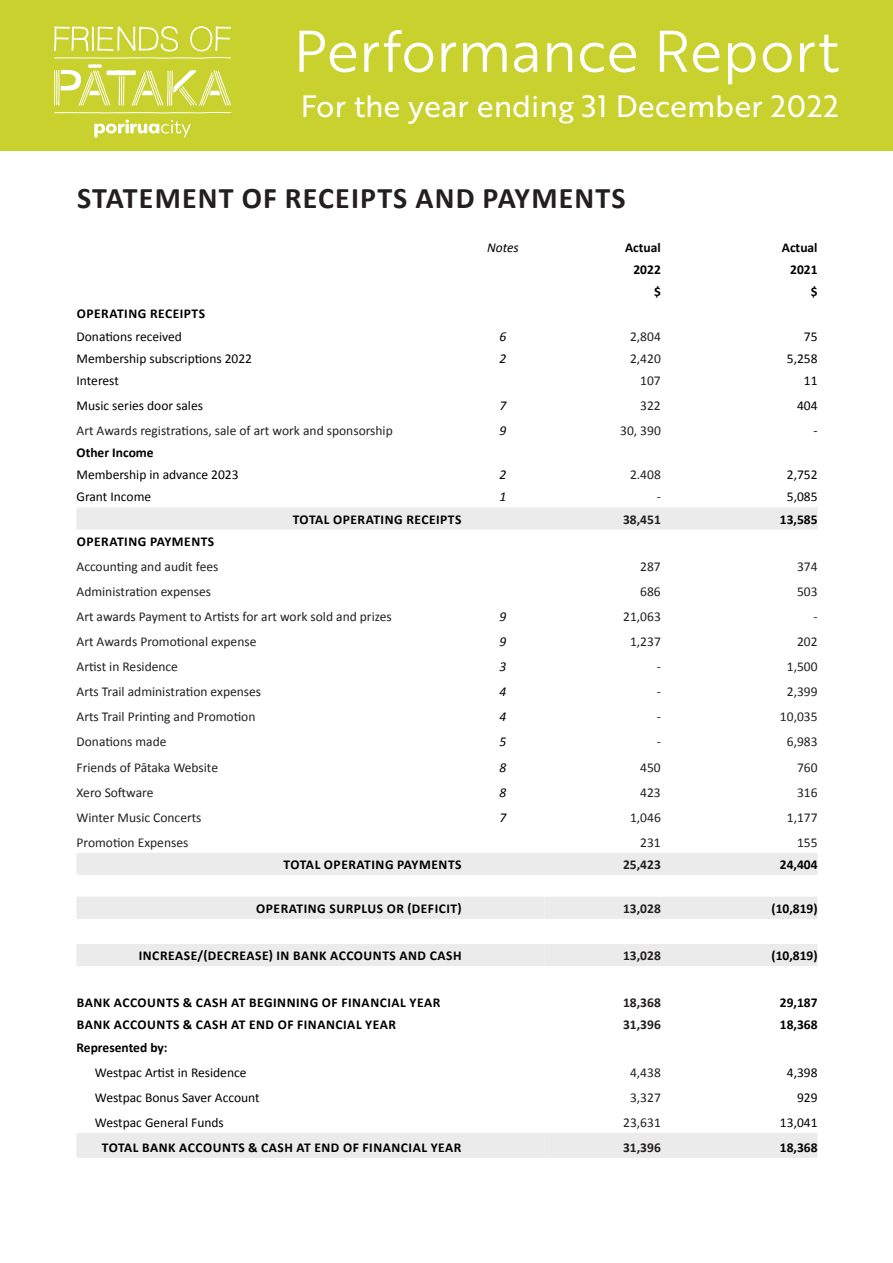
<style>
.page{position:relative;width:893px;height:1263px;background:#fff}
.page>*{position:absolute;margin:0;border:0;box-sizing:border-box;transform-origin:0 0}
.t1{font:57px "Brother 1816 Book";color:#fff}
.t2{font:30px "Brother 1816 Regular";color:#fff}
.FRIENDS{font:700 30px "Calibri";letter-spacing:.04em;color:#231f20}
.t3{font:13.5px "Calibri";color:#231f20}
.t4{font:700 13.5px "Calibri";letter-spacing:.04em;color:#000}
.t5{font:13.5px "Calibri";color:#000}
.t6{font:700 13.5px "Calibri";color:#231f20}
.t7{font:700 13.5px "Calibri";color:#000}
.NOTES{font:italic 13.5px "Calibri";color:#000}
</style>
<div class="page">
<div style="left:0;top:0;width:893px;height:151px;background:#c8d12d"></div>
<svg style="left:54px;top:112px;width:177px;height:1px"></svg>
<svg style="left:54px;top:26px;width:177px;height:80px"></svg>
<svg style="left:94px;top:120px;width:97px;height:17px"></svg>
<svg style="left:77px;top:507px;width:740px;height:368px"></svg>
<svg style="left:77px;top:897px;width:740px;height:261px"></svg>
<h1 class="t1" style="left:294px;top:9px;width:547px">Performance Report</h1>
<h2 class="t2" style="left:301px;top:84px;width:540px">For the year ending 31 December 2022</h2>
<p class="FRIENDS" style="left:77px;top:179px;width:550px">STATEMENT OF RECEIPTS AND PAYMENTS</p>
<p class="NOTES" style="left:487px;top:238px;width:33px">Notes</p>
<p class="t4" style="left:625px;top:239px;width:37px">Actual</p>
<p class="t4" style="left:782px;top:239px;width:37px">Actual</p>
<p class="t4" style="left:633px;top:261px;width:29px">2022</p>
<p class="t4" style="left:790px;top:261px;width:29px">2021</p>
<p class="t4" style="left:654px;top:283px;width:8px">$</p>
<p class="t4" style="left:811px;top:283px;width:8px">$</p>
<p class="t4" style="left:77px;top:305px;width:130px">OPERATING RECEIPTS</p>
<p class="t5" style="left:77px;top:328px;width:107px">Donations received</p>
<p class="NOTES" style="left:500px;top:327px;width:8px">6</p>
<p class="t3" style="left:630px;top:328px;width:32px">2,804</p>
<p class="t5" style="left:804px;top:328px;width:15px">75</p>
<p class="t5" style="left:77px;top:350px;width:177px">Membership subscriptions 2022</p>
<p class="NOTES" style="left:500px;top:349px;width:8px">2</p>
<p class="t3" style="left:630px;top:350px;width:32px">2,420</p>
<p class="t5" style="left:787px;top:350px;width:32px">5,258</p>
<p class="t5" style="left:77px;top:372px;width:44px">Interest</p>
<p class="t3" style="left:640px;top:372px;width:22px">107</p>
<p class="t5" style="left:804px;top:372px;width:15px">11</p>
<p class="t5" style="left:77px;top:397px;width:128px">Music series door sales</p>
<p class="NOTES" style="left:500px;top:396px;width:8px">7</p>
<p class="t3" style="left:640px;top:397px;width:22px">322</p>
<p class="t5" style="left:797px;top:397px;width:22px">404</p>
<p class="t3" style="left:77px;top:422px;width:318px">Art Awards registrations, sale of art work and sponsorship</p>
<p class="NOTES" style="left:500px;top:421px;width:8px">9</p>
<p class="t3" style="left:620px;top:422px;width:42px">30, 390</p>
<p class="t5" style="left:813px;top:422px;width:6px">-</p>
<p class="t7" style="left:77px;top:444px;width:79px">Other Income</p>
<p class="t5" style="left:77px;top:466px;width:164px">Membership in advance 2023</p>
<p class="NOTES" style="left:500px;top:466px;width:8px">2</p>
<p class="t3" style="left:630px;top:466px;width:32px">2.408</p>
<p class="t5" style="left:787px;top:466px;width:32px">2,752</p>
<p class="t5" style="left:77px;top:488px;width:76px">Grant Income</p>
<p class="NOTES" style="left:500px;top:488px;width:8px">1</p>
<p class="t3" style="left:657px;top:488px;width:6px">-</p>
<p class="t5" style="left:787px;top:488px;width:32px">5,085</p>
<p class="t4" style="left:293px;top:510px;width:170px">TOTAL OPERATING RECEIPTS</p>
<p class="t6" style="left:623px;top:510px;width:39px">38,451</p>
<p class="t4" style="left:780px;top:510px;width:39px">13,585</p>
<p class="t4" style="left:77px;top:533px;width:139px">OPERATING PAYMENTS</p>
<p class="t3" style="left:77px;top:558px;width:143px">Accounting and audit fees</p>
<p class="t3" style="left:640px;top:558px;width:22px">287</p>
<p class="t3" style="left:797px;top:558px;width:22px">374</p>
<p class="t3" style="left:77px;top:583px;width:136px">Administration expenses</p>
<p class="t3" style="left:640px;top:583px;width:22px">686</p>
<p class="t3" style="left:797px;top:583px;width:22px">503</p>
<p class="t3" style="left:77px;top:608px;width:317px">Art awards Payment to Artists for art work sold and prizes</p>
<p class="NOTES" style="left:500px;top:607px;width:8px">9</p>
<p class="t3" style="left:623px;top:608px;width:39px">21,063</p>
<p class="t3" style="left:813px;top:608px;width:6px">-</p>
<p class="t3" style="left:77px;top:633px;width:181px">Art Awards Promotional expense</p>
<p class="NOTES" style="left:500px;top:632px;width:8px">9</p>
<p class="t3" style="left:630px;top:633px;width:32px">1,237</p>
<p class="t3" style="left:797px;top:633px;width:22px">202</p>
<p class="t3" style="left:77px;top:658px;width:103px">Artist in Residence</p>
<p class="NOTES" style="left:500px;top:657px;width:8px">3</p>
<p class="t3" style="left:657px;top:658px;width:6px">-</p>
<p class="t3" style="left:787px;top:658px;width:32px">1,500</p>
<p class="t3" style="left:77px;top:683px;width:186px">Arts Trail administration expenses</p>
<p class="NOTES" style="left:500px;top:682px;width:8px">4</p>
<p class="t3" style="left:657px;top:683px;width:6px">-</p>
<p class="t3" style="left:787px;top:683px;width:32px">2,399</p>
<p class="t3" style="left:77px;top:708px;width:180px">Arts Trail Printing and Promotion</p>
<p class="NOTES" style="left:500px;top:708px;width:8px">4</p>
<p class="t3" style="left:657px;top:708px;width:6px">-</p>
<p class="t3" style="left:780px;top:708px;width:39px">10,035</p>
<p class="t3" style="left:77px;top:733px;width:91px">Donations made</p>
<p class="NOTES" style="left:500px;top:733px;width:8px">5</p>
<p class="t3" style="left:657px;top:733px;width:6px">-</p>
<p class="t3" style="left:787px;top:733px;width:32px">6,983</p>
<p class="t3" style="left:77px;top:758px;width:143px">Friends of Pātaka Website</p>
<p class="NOTES" style="left:500px;top:758px;width:8px">8</p>
<p class="t3" style="left:640px;top:758px;width:22px">450</p>
<p class="t3" style="left:797px;top:758px;width:22px">760</p>
<p class="t3" style="left:77px;top:783px;width:78px">Xero Software</p>
<p class="NOTES" style="left:500px;top:783px;width:8px">8</p>
<p class="t3" style="left:640px;top:783px;width:22px">423</p>
<p class="t3" style="left:797px;top:783px;width:22px">316</p>
<p class="t3" style="left:77px;top:809px;width:127px">Winter Music Concerts</p>
<p class="NOTES" style="left:500px;top:808px;width:8px">7</p>
<p class="t3" style="left:630px;top:809px;width:32px">1,046</p>
<p class="t3" style="left:787px;top:809px;width:32px">1,177</p>
<p class="t3" style="left:77px;top:834px;width:113px">Promotion Expenses</p>
<p class="t3" style="left:640px;top:834px;width:22px">231</p>
<p class="t3" style="left:797px;top:834px;width:22px">155</p>
<p class="t4" style="left:284px;top:856px;width:179px">TOTAL OPERATING PAYMENTS</p>
<p class="t6" style="left:623px;top:856px;width:39px">25,423</p>
<p class="t4" style="left:780px;top:856px;width:39px">24,404</p>
<p class="t4" style="left:256px;top:900px;width:207px">OPERATING SURPLUS OR (DEFICIT)</p>
<p class="t6" style="left:623px;top:900px;width:39px">13,028</p>
<p class="t4" style="left:771px;top:900px;width:48px">(10,819)</p>
<p class="t4" style="left:139px;top:947px;width:324px">INCREASE/(DECREASE) IN BANK ACCOUNTS AND CASH</p>
<p class="t6" style="left:623px;top:947px;width:39px">13,028</p>
<p class="t4" style="left:771px;top:947px;width:48px">(10,819)</p>
<p class="t4" style="left:77px;top:994px;width:365px">BANK ACCOUNTS &amp; CASH AT BEGINNING OF FINANCIAL YEAR</p>
<p class="t6" style="left:623px;top:994px;width:39px">18,368</p>
<p class="t4" style="left:780px;top:994px;width:39px">29,187</p>
<p class="t4" style="left:77px;top:1016px;width:321px">BANK ACCOUNTS &amp; CASH AT END OF FINANCIAL YEAR</p>
<p class="t6" style="left:623px;top:1016px;width:39px">31,396</p>
<p class="t4" style="left:780px;top:1016px;width:39px">18,368</p>
<p class="t7" style="left:77px;top:1038px;width:93px">Represented by:</p>
<p class="t5" style="left:95px;top:1063px;width:153px">Westpac Artist in Residence</p>
<p class="t3" style="left:630px;top:1063px;width:32px">4,438</p>
<p class="t5" style="left:787px;top:1063px;width:32px">4,398</p>
<p class="t5" style="left:95px;top:1089px;width:166px">Westpac Bonus Saver Account</p>
<p class="t3" style="left:630px;top:1089px;width:32px">3,327</p>
<p class="t5" style="left:797px;top:1089px;width:22px">929</p>
<p class="t5" style="left:95px;top:1114px;width:131px">Westpac General Funds</p>
<p class="t3" style="left:623px;top:1114px;width:39px">23,631</p>
<p class="t5" style="left:780px;top:1114px;width:39px">13,041</p>
<p class="t4" style="left:102px;top:1139px;width:361px">TOTAL BANK ACCOUNTS &amp; CASH AT END OF FINANCIAL YEAR</p>
<p class="t6" style="left:623px;top:1139px;width:39px">31,396</p>
<p class="t4" style="left:780px;top:1139px;width:39px">18,368</p>
</div>
